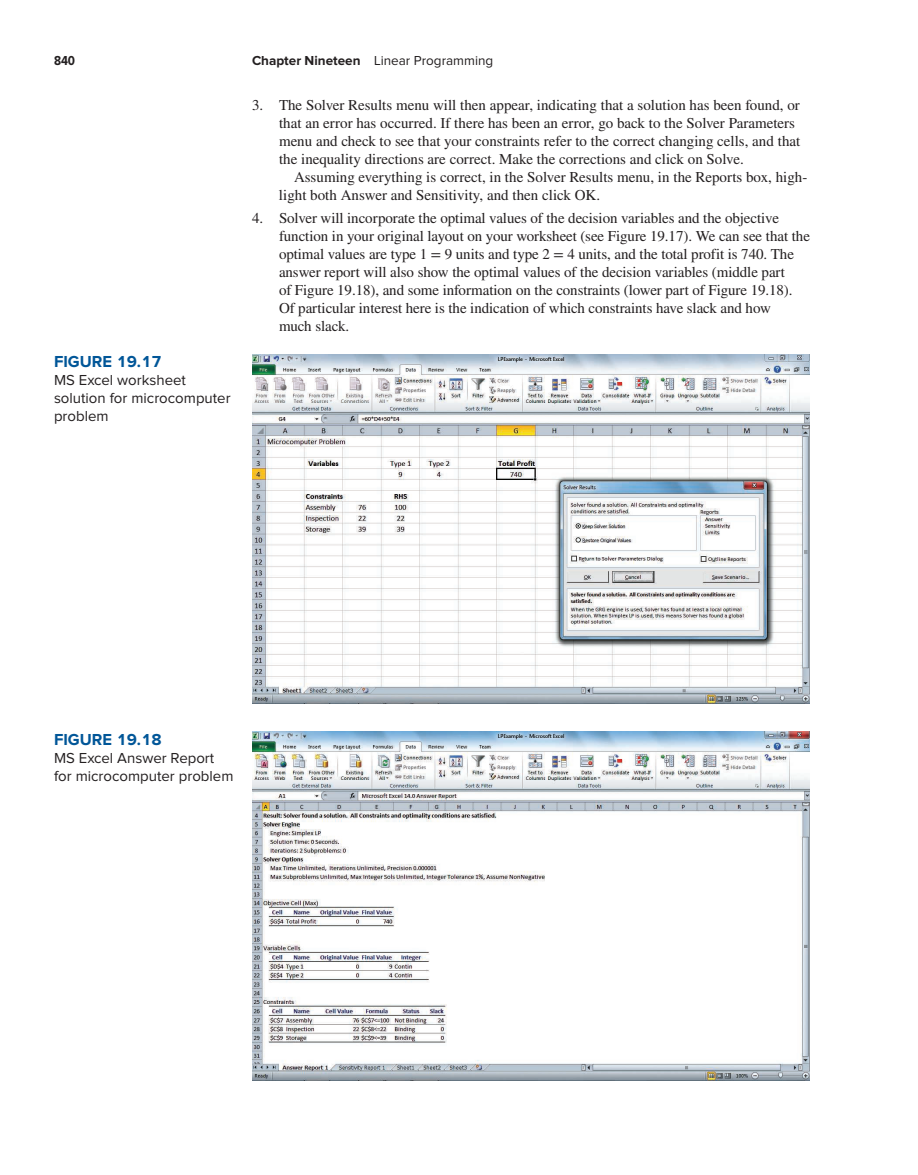
<style>
.page{position:relative;width:918px;height:1175px;background:#fff}
.page>*{position:absolute;margin:0;border:0;box-sizing:border-box;transform-origin:0 0}
.t1{font:700 16.5px "Proxima Nova";color:#005698}
.t2{font:15px/18px "STIX Math Jax Main";letter-spacing:-.005em;color:#231f20}
.t3{font:15px/18px "Proxima Nova";color:#231f20}
.t4{font:13.5px "Proxima Nova";color:#231f20}
.t5{font:700 13.5px "Proxima Nova Cond";color:#231f20}
.s1{font-weight:700}
</style>
<div class="page">
<img style="left:252px;top:354px;width:558px;height:349px">
<img style="left:252px;top:731px;width:558px;height:349px">
<p class="t5" style="left:54px;top:55px;width:23px">840</p>
<p class="t4" style="left:252px;top:56px;width:243px"><span class="s1">Chapter Nineteen</span> Linear Programming</p>
<p class="t2" style="left:279px;top:98px;width:523px;text-indent:-27px">3. The Solver Results menu will then appear, indicating that a solution has been found, or that an error has occurred. If there has been an error, go back to the Solver Parameters menu and check to see that your constraints refer to the correct changing cells, and that the inequality directions are correct. Make the corrections and click on Solve.</p>
<p class="t2" style="left:279px;top:170px;width:530px;text-indent:15px">Assuming everything is correct, in the Solver Results menu, in the Reports box, high&shy;light both Answer and Sensitivity, and then click OK.</p>
<p class="t2" style="left:279px;top:210px;width:533px;text-indent:-27px">4. Solver will incorporate the optimal values of the decision variables and the objective function in your original layout on your worksheet (see Figure 19.17). We can see that the optimal values are type 1 = 9 units and type 2 = 4 units, and the total profit is 740. The answer report will also show the optimal values of the decision variables (middle part<br>of Figure 19.18), and some information on the constraints (lower part of Figure 19.18).<br>Of particular interest here is the indication of which constraints have slack and how<br>much slack.</p>
<p class="t1" style="left:54px;top:356px;width:109px">FIGURE 19.17</p>
<p class="t3" style="left:54px;top:373px;width:178px">MS Excel worksheet solution for microcomputer problem</p>
<p class="t1" style="left:54px;top:734px;width:109px">FIGURE 19.18</p>
<p class="t3" style="left:54px;top:750px;width:181px">MS Excel Answer Report for microcomputer problem</p>
</div>
